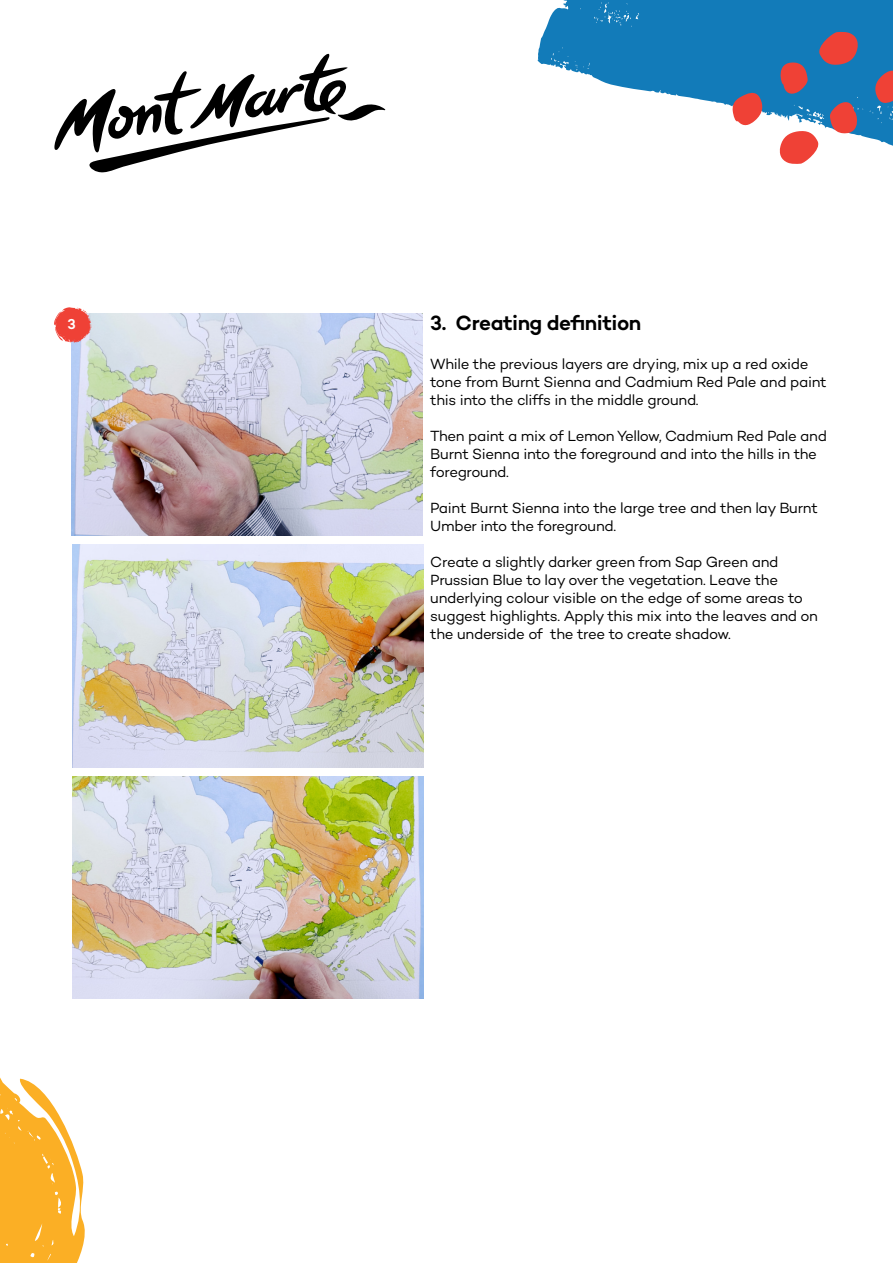
<style>
.page{position:relative;width:893px;height:1263px;background:#fff}
.page>*{position:absolute;margin:0;border:0;box-sizing:border-box;transform-origin:0 0}
.t1{font:600 21px "Campton";letter-spacing:-.02em;color:#000}
.t2{font:15px/18px "Campton";letter-spacing:-.025em;color:#000}
.t3{font:600 14.7px "Campton";color:#fff}
</style>
<div class="page">
<svg style="left:54px;top:53px;width:331px;height:120px"></svg>
<svg style="left:537px;top:0;width:356px;height:146px;fill:#127bb9"></svg>
<svg style="left:779px;top:130px;width:43px;height:34px"></svg>
<svg style="left:873px;top:68px;width:20px;height:36px"></svg>
<svg style="left:829px;top:100px;width:34px;height:35px"></svg>
<svg style="left:816px;top:32px;width:43px;height:34px"></svg>
<svg style="left:731px;top:92px;width:33px;height:35px"></svg>
<svg style="left:774px;top:61px;width:34px;height:35px"></svg>
<svg style="left:0;top:1077px;width:85px;height:186px"></svg>
<img style="left:72px;top:313px;width:351px;height:223px">
<img style="left:73px;top:545px;width:351px;height:222px">
<img style="left:73px;top:776px;width:351px;height:222px">
<svg style="left:54px;top:307px;width:39px;height:36px"></svg>
<div style="left:59px;top:311px;width:28px;height:28px;background:#ef4136;border-radius:50%"></div>
<p class="t3" style="left:67px;top:314px;width:10px">3</p>
<h1 class="t1" style="left:430px;top:309px;width:213px">3. Creating definition</h1>
<p class="t2" style="left:430px;top:355px;width:398px">While the previous layers are drying, mix up a red oxide tone from Burnt Sienna and Cadmium Red Pale and paint this into the cliffs in the middle ground.</p>
<p class="t2" style="left:430px;top:427px;width:398px">Then paint a mix of Lemon Yellow, Cadmium Red Pale and<br>Burnt Sienna into the foreground and into the hills in the foreground.</p>
<p class="t2" style="left:430px;top:499px;width:389px">Paint Burnt Sienna into the large tree and then lay Burnt<br>Umber into the foreground.</p>
<p class="t2" style="left:430px;top:553px;width:389px">Create a slightly darker green from Sap Green and Prussian Blue to lay over the vegetation. Leave the underlying colour visible on the edge of some areas to suggest highlights. Apply this mix into the leaves and on the underside of the tree to create shadow.</p>
</div>
